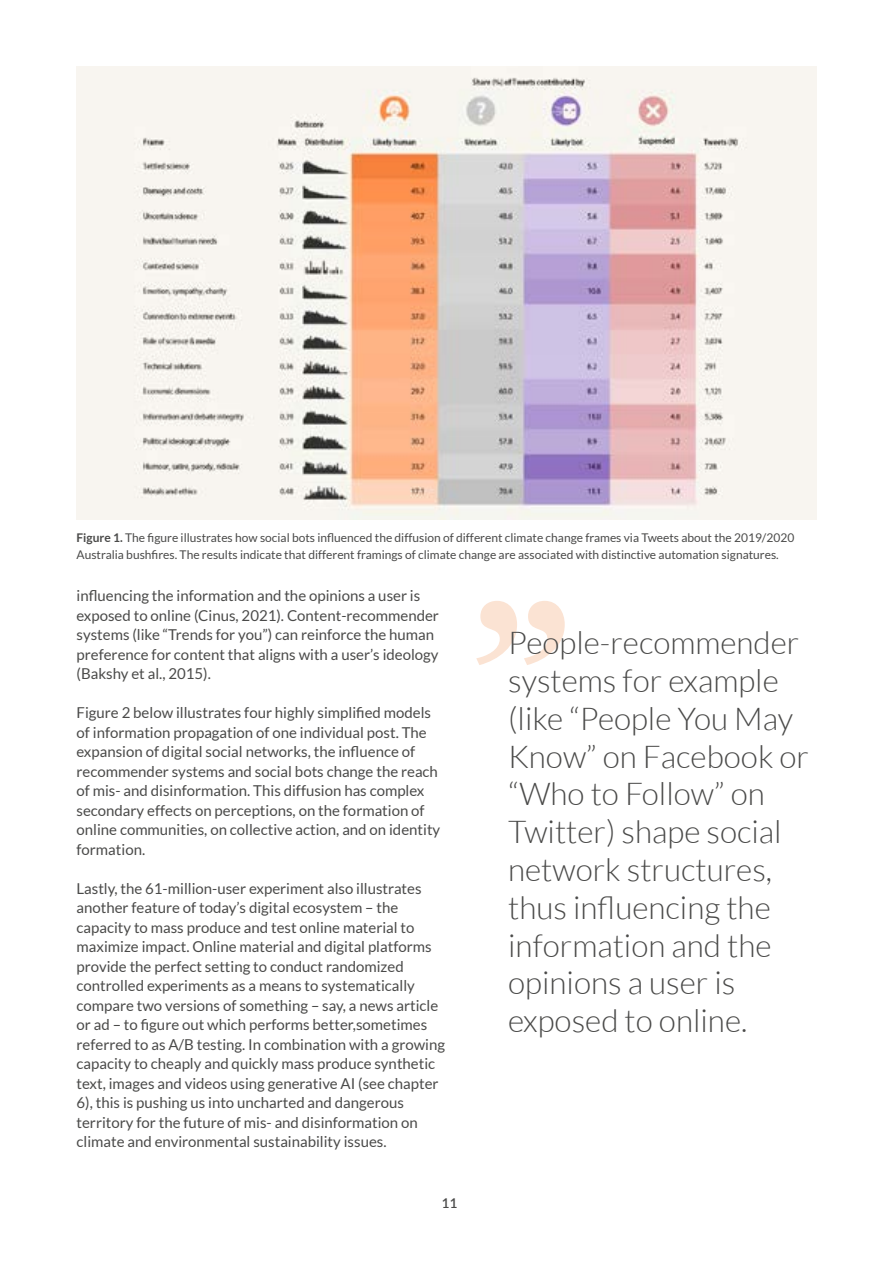
<style>
.page{position:relative;width:893px;height:1263px;background:#fff}
.page>*{position:absolute;margin:0;border:0;box-sizing:border-box;transform-origin:0 0}
.t1{font:700 228px "Sabon LT Std";color:#fbe3d3}
.t2{font:300 31.5px/37.8px "Lato";color:#4a4a49}
.t3{font:15px/19.5px "Lato";color:#4a4a49}
.t4{font:600 13.5px "Lato";color:#4a4a49}
.t5{font:12px/16.5px "Lato";color:#4a4a49}
.s1{font-weight:700}
</style>
<div class="page">
<img style="left:77px;top:67px;width:739px;height:452px">
<p class="t5" style="left:77px;top:530px;width:719px"><span class="s1">Figure 1.</span> The figure illustrates how social bots influenced the diffusion of different climate change frames via Tweets about the 2019/2020<br>Australia bushfires. The results indicate that different framings of climate change are associated with distinctive automation signatures.</p>
<h1 class="t1" style="left:457px;top:539px;width:128px">”</h1>
<p class="t3" style="left:77px;top:586px;width:364px">influencing the information and the opinions a user is exposed to online (Cinus, 2021). Content-recommender systems (like “Trends for you”) can reinforce the human preference for content that aligns with a user’s ideology (Bakshy et al., 2015).</p>
<p class="t3" style="left:77px;top:703px;width:365px">Figure 2 below illustrates four highly simplified models of information propagation of one individual post. The expansion of digital social networks, the influence of recommender systems and social bots change the reach of mis- and disinformation. This diffusion has complex secondary effects on perceptions, on the formation of online communities, on collective action, and on identity formation.</p>
<p class="t3" style="left:77px;top:878px;width:370px">Lastly, the 61-million-user experiment also illustrates another feature of today’s digital ecosystem – the capacity to mass produce and test online material to maximize impact. Online material and digital platforms provide the perfect setting to conduct randomized controlled experiments as a means to systematically compare two versions of something – say, a news article or ad – to figure out which performs better,sometimes referred to as A/B testing. In combination with a growing capacity to cheaply and quickly mass produce synthetic text, images and videos using generative AI (see chapter 6), this is pushing us into uncharted and dangerous territory for the future of mis- and disinformation on climate and environmental sustainability issues.</p>
<h2 class="t2" style="left:508px;top:624px;width:302px">People-recommender systems for example (like “People You May<br>Know” on Facebook or “Who to Follow” on<br>Twitter) shape social network structures, thus influencing the information and the opinions a user is exposed to online.</h2>
<p class="t4" style="left:442px;top:1193px;width:17px">11</p>
</div>
